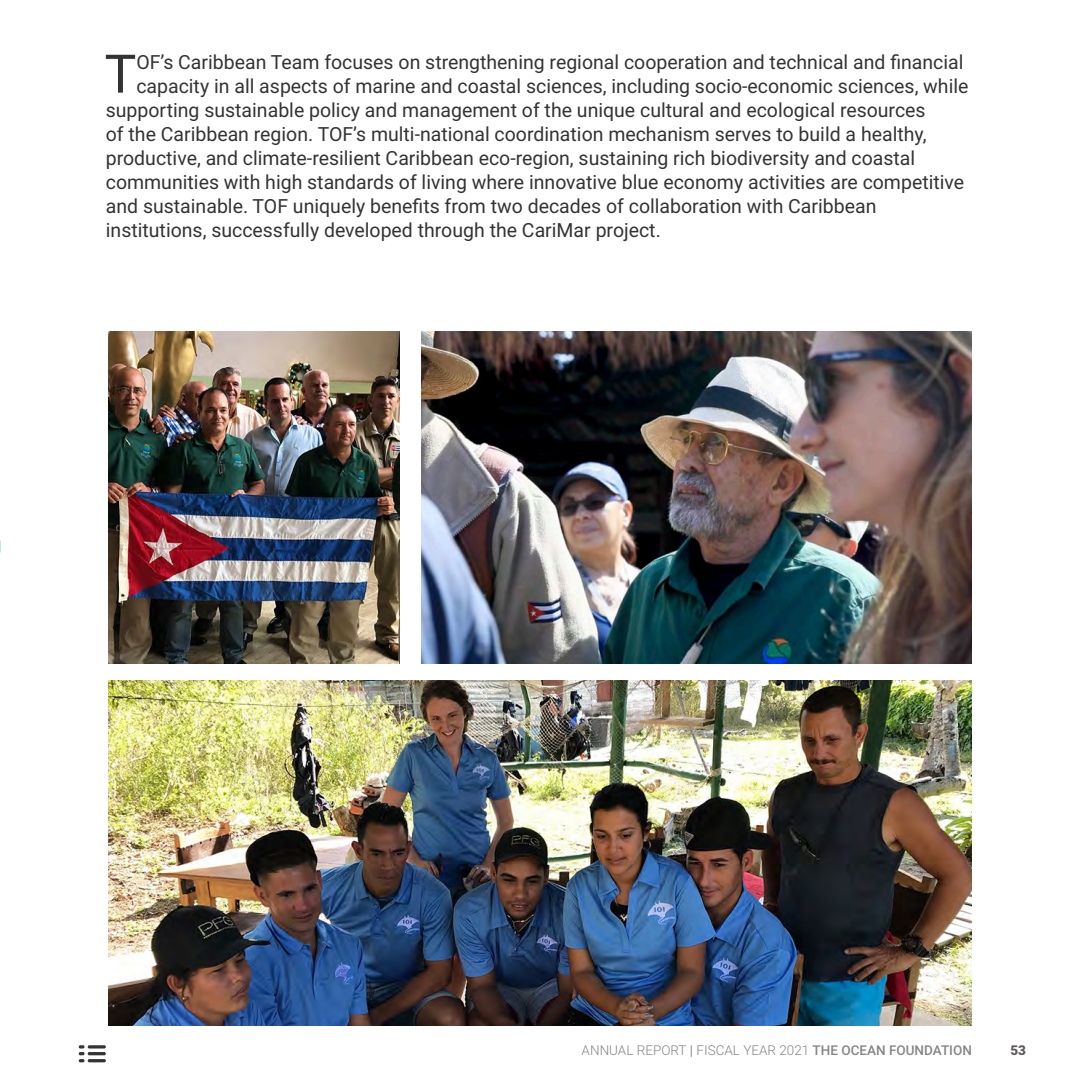
<style>
.page{position:relative;width:1080px;height:1080px;background:#fff}
.page>*{position:absolute;margin:0;border:0;box-sizing:border-box;transform-origin:0 0}
.t1{font:53.25px "Roboto";color:#323332}
.t2{font:19.5px "Roboto";color:#323332}
.t3{font:300 13.5px "Roboto";color:#5f5b5a}
.t4{font:900 13.5px "Roboto";color:#5f5b5a}
.s1{font-weight:400}
.s2{font-weight:500}
</style>
<div class="page">
<img style="left:108px;top:332px;width:292px;height:331px">
<img style="left:421px;top:332px;width:551px;height:331px">
<img style="left:108px;top:680px;width:864px;height:346px">
<svg style="left:88px;top:1045px;width:18px;height:4px"></svg>
<hr style="left:88px;top:1052px;width:18px;height:3px;background:#323332;border-radius:2px">
<svg style="left:79px;top:1045px;width:6px;height:17px"></svg>
<hr style="left:88px;top:1059px;width:18px;height:3px;background:#323332;border-radius:2px">
<p class="t1" style="left:105px;top:36px;width:33px">T</p>
<p class="t2" style="left:136px;top:48px;width:829px">OF’s Caribbean Team focuses on strengthening regional cooperation and technical and financial</p>
<p class="t2" style="left:136px;top:72px;width:834px">capacity in all aspects of marine and coastal sciences, including socio-economic sciences, while</p>
<p class="t2" style="left:106px;top:96px;width:821px">supporting sustainable policy and management of the unique cultural and ecological resources</p>
<p class="t2" style="left:106px;top:120px;width:822px">of the Caribbean region. TOF’s multi-national coordination mechanism serves to build a healthy,</p>
<p class="t2" style="left:106px;top:144px;width:811px">productive, and climate-resilient Caribbean eco-region, sustaining rich biodiversity and coastal</p>
<p class="t2" style="left:106px;top:168px;width:860px">communities with high standards of living where innovative blue economy activities are competitive</p>
<p class="t2" style="left:106px;top:192px;width:772px">and sustainable. TOF uniquely benefits from two decades of collaboration with Caribbean</p>
<p class="t2" style="left:106px;top:216px;width:556px">institutions, successfully developed through the CariMar project.</p>
<p class="t3" style="left:582px;top:1041px;width:392px">ANNUAL REPORT <span class="s1">|</span> FISCAL YEAR 2021 <span class="s2">THE OCEAN FOUNDATION</span></p>
<p class="t4" style="left:1010px;top:1041px;width:17px">53</p>
</div>
